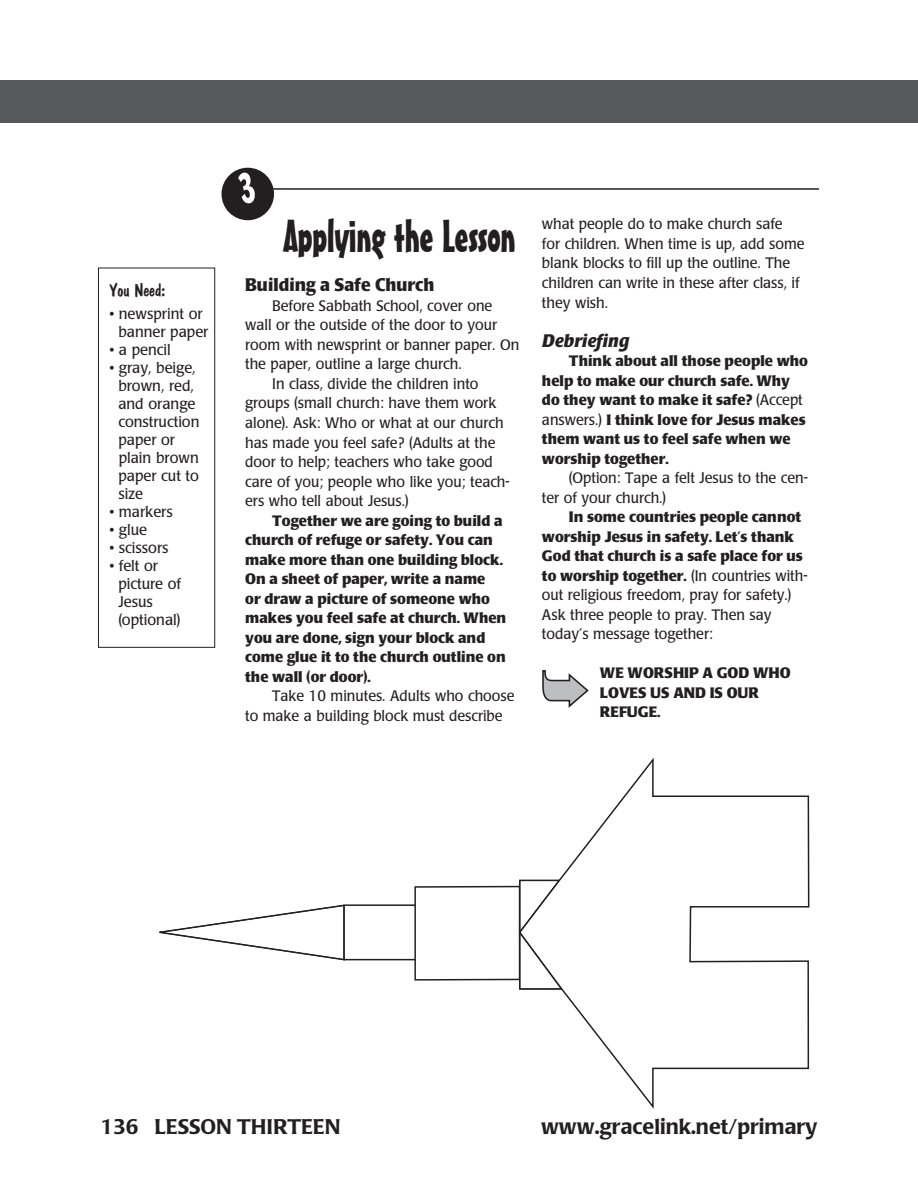
<style>
.page{position:relative;width:918px;height:1202px;background:#fff}
.page>*{position:absolute;margin:0;border:0;box-sizing:border-box;transform-origin:0 0}
.section_title{font:45px "Mister Earl BT";letter-spacing:-.01em;color:#231f20}
.t1{font:500 21px "Poppl Laudatio";color:#231f20}
.subhead{font:700 18px "Poppl Laudatio";color:#231f20;scale:.95 1}
.subhead-2{font:italic 700 18px "Poppl Laudatio";color:#231f20}
.You_Need_head{font:18px "Dom Casual D";color:#231f20}
.body{font:700 15px/19.5px "Poppl Laudatio";color:#231f20}
.body-2{font:15px/19.5px "Poppl Laudatio";color:#231f20;scale:.95 1}
.You_Need_items{font:15px/18px "Poppl Laudatio";color:#231f20}
.body-Xindent{font:700 15px/19.5px "Poppl Laudatio";color:#231f20}
.s1{font-weight:400}
</style>
<div class="page">
<div style="left:0;top:80px;width:891px;height:43px;background:#58595b"></div>
<div style="left:891px;top:80px;width:27px;height:43px;background:#58595b"></div>
<hr style="left:271px;top:188px;width:548px;height:2px;background:#231f20">
<svg style="left:542px;top:670px;width:47px;height:38px"></svg>
<div style="left:98px;top:268px;width:117px;height:379px;border:1px solid #231f20"></div>
<svg style="left:159px;top:904px;width:187px;height:57px"></svg>
<div style="left:344px;top:905px;width:77px;height:54px;background:#fff"></div>
<div style="left:343px;top:904px;width:79px;height:56px;border:1px solid #231f20"></div>
<svg style="left:414px;top:885px;width:104px;height:96px"></svg>
<svg style="left:518px;top:758px;width:292px;height:351px"></svg>
<svg style="left:222px;top:168px;width:52px;height:52px"></svg>
<p class="You_Need_head" style="left:109px;top:280px;width:58px">You Need:</p>
<p class="You_Need_items" style="left:118px;top:305px;width:92px;text-indent:-9px">• newsprint or banner paper</p>
<p class="You_Need_items" style="left:109px;top:341px;width:63px">• a pencil</p>
<p class="You_Need_items" style="left:118px;top:359px;width:83px;text-indent:-9px">• gray, beige, brown, red, and orange construction paper or</p>
<p class="You_Need_items" style="left:118px;top:449px;width:82px;text-align:justify">plain brown paper cut to size</p>
<p class="You_Need_items" style="left:109px;top:503px;width:65px">• markers</p>
<p class="You_Need_items" style="left:109px;top:521px;width:39px">• glue</p>
<p class="You_Need_items" style="left:109px;top:539px;width:61px">• scissors</p>
<p class="You_Need_items" style="left:118px;top:557px;width:64px;text-indent:-9px">• felt or picture of<br>Jesus (optional)</p>
<p class="section_title" style="left:284px;top:209px;width:234px">Applying the Lesson</p>
<p class="subhead" style="left:245px;top:275px;width:201px">Building a Safe Church</p>
<p class="body-2" style="left:245px;top:296px;width:290px;text-indent:27px">Before Sabbath School, cover one wall or the outside of the door to your room with newsprint or banner paper. On the paper, outline a large church.</p>
<p class="body-2" style="left:245px;top:374px;width:280px;text-indent:27px">In class, divide the children into groups (small church: have them work alone). Ask: Who or what at our church has made you feel safe? (Adults at the door to help; teachers who take good care of you; people who like you; teach&shy;ers who tell about Jesus.)</p>
<p class="body" style="left:245px;top:511px;width:263px;text-indent:27px">Together we are going to build a church of refuge or safety. You can make more than one building block.<br>On a sheet of paper, write a name<br>or draw a picture of someone who makes you feel safe at church. When you are done, sign your block and come glue it to the church outline on the wall (or door).</p>
<p class="body-2" style="left:245px;top:686px;width:285px;text-indent:27px">Take 10 minutes. Adults who choose to make a building block must describe</p>
<p class="body-2" style="left:542px;top:215px;width:278px">what people do to make church safe<br>for children. When time is up, add some blank blocks to fill up the outline. The children can write in these after class, if they wish.</p>
<p class="subhead-2" style="left:542px;top:330px;width:89px">Debriefing</p>
<p class="body" style="left:542px;top:351px;width:268px;text-indent:27px">Think about all those people who help to make our church safe. Why do they want to make it safe? <span class="s1">(Accept answers.)</span> I think love for Jesus makes them want us to feel safe when we worship together.</p>
<p class="body-2" style="left:542px;top:468px;width:281px;text-indent:27px">(Option: Tape a felt Jesus to the cen&shy;ter of your church.)</p>
<p class="body" style="left:542px;top:507px;width:267px;text-indent:27px">In some countries people cannot worship Jesus in safety. Let’s thank God that church is a safe place for us to worship together. <span class="s1">(In countries with&shy;out religious freedom, pray for safety.)<br>Ask three people to pray. Then say today’s message together:</span></p>
<p class="body-Xindent" style="left:600px;top:663px;width:192px">WE WORSHIP A GOD WHO<br>LOVES US AND IS OUR<br>REFUGE.</p>
<p class="t1" style="left:100px;top:1115px;width:241px">136 LESSON THIRTEEN</p>
<p class="t1" style="left:541px;top:1115px;width:278px">www.gracelink.net/primary</p>
</div>
